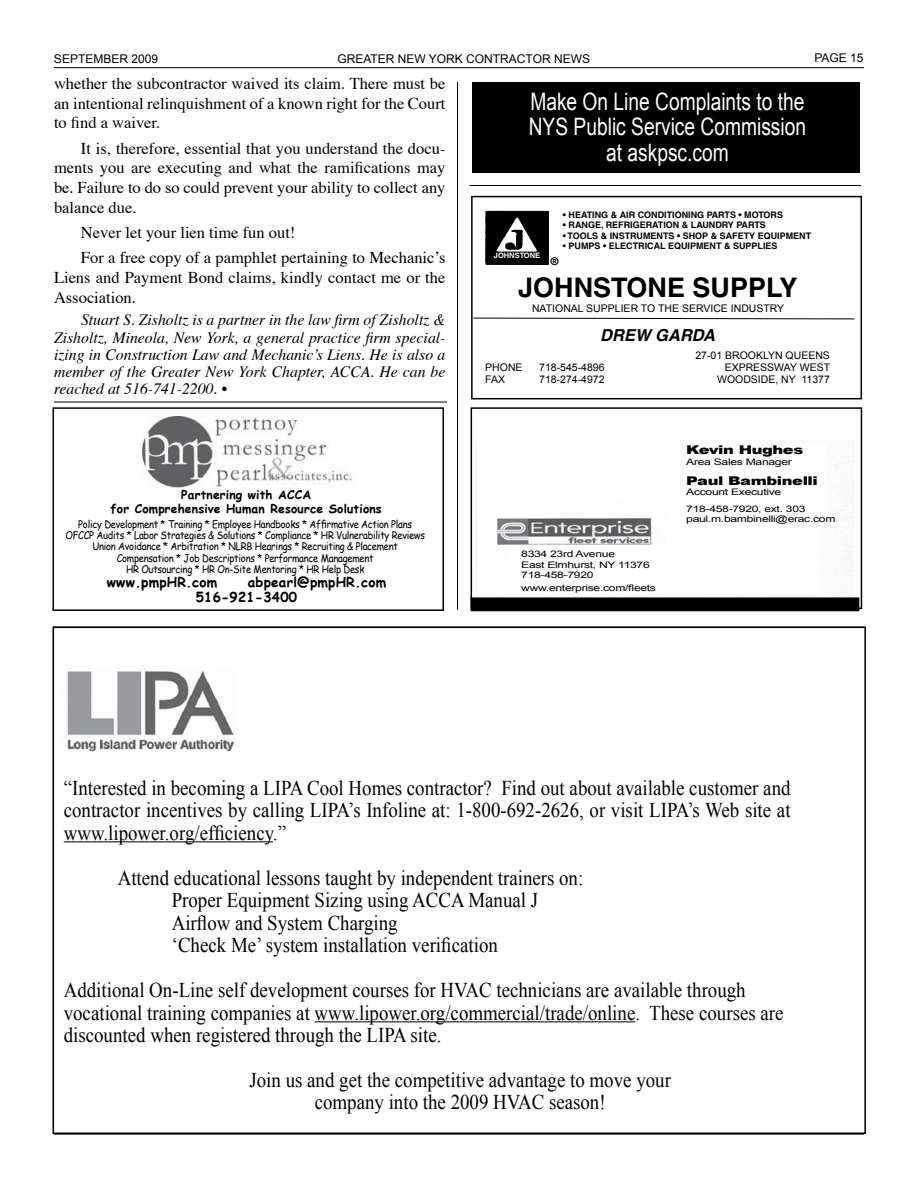
<style>
.page{position:relative;width:918px;height:1188px;background:#fff}
.page>*{position:absolute;margin:0;border:0;box-sizing:border-box;transform-origin:0 0}
.t1{font:700 27px "Helvetica";color:#000}
.t2{font:24px/25.5px "Arial";color:#fff;text-align:center;scale:.8 1}
.t3{font:21px/22.5px "Times New Roman";color:#000;scale:.9 1}
.t4{font:16.5px/19.8px "Times";color:#000;text-align:justify}
.t5{font:italic 700 16.5px "Helvetica";color:#000}
.t6{font:italic 15.75px/17.2px "Times";color:#000;text-align:justify}
.t7{font:700 13.5px/15px "Comic Sans MS";letter-spacing:.015em;color:#000}
.t8{font:700 12px/13.5px "Comic Sans MS";letter-spacing:.015em;color:#000;text-align:center}
.t9{font:12px "Arial";color:#000}
.t10{font:900 12px "Arial";letter-spacing:-.025em;color:#000;scale:1.35 1}
.t11{font:10.5px/11.2px "Comic Sans MS";letter-spacing:-.025em;color:#000;text-align:center;scale:.9 1}
.t12{font:10.5px/12px "Arial";color:#000;text-align:right}
.t13{font:700 10.5px "Helvetica";color:#000}
.t14{font:9px/10.8px "Arial";letter-spacing:-.025em;color:#000;scale:1.35 1}
.t15{font:700 9px "Helvetica";color:#000}
.t16{font:700 7.5px "Helvetica";color:#fff}
</style>
<div class="page">
<hr style="left:54px;top:67px;width:810px;height:1px;background:#000">
<hr style="left:54px;top:1134px;width:810px;height:1px;background:#000">
<div style="left:471px;top:196px;width:391px;height:203px;border:2px solid #000"></div>
<img style="left:485px;top:210px;width:64px;height:55px">
<div style="left:486px;top:211px;width:63px;height:54px;border:6px solid #000"></div>
<div style="left:489px;top:254px;width:54px;height:8px;background:#000"></div>
<svg style="left:528px;top:244px;width:5px;height:4px"></svg>
<svg style="left:473px;top:318px;width:382px;height:1px"></svg>
<hr style="left:470px;top:185px;width:391px;height:1px;background:#000">
<div style="left:52px;top:407px;width:392px;height:204px;border:2px solid #000"></div>
<img style="left:142px;top:416px;width:210px;height:71px">
<div style="left:471px;top:407px;width:391px;height:202px;border:2px solid #000"></div>
<img style="left:475px;top:441px;width:378px;height:156px">
<div style="left:471px;top:598px;width:388px;height:13px;background:#000"></div>
<div style="left:471px;top:597px;width:388px;height:14px;border:2px solid #000"></div>
<div style="left:667px;top:508px;width:152px;height:85px;background:#fff"></div>
<div style="left:508px;top:546px;width:160px;height:48px;background:#fff"></div>
<div style="left:679px;top:444px;width:147px;height:81px;background:#fff"></div>
<div style="left:472px;top:82px;width:388px;height:91px;background:#000"></div>
<hr style="left:457px;top:82px;width:1px;height:528px;background:#000">
<img style="left:67px;top:671px;width:167px;height:81px">
<hr style="left:64px;top:841px;width:209px;height:1px;background:#000">
<hr style="left:315px;top:1021px;width:320px;height:1px;background:#000">
<hr style="left:54px;top:402px;width:393px;height:1px;background:#000">
<p class="t9" style="left:54px;top:52px;width:106px">SEPTEMBER 2009</p>
<p class="t9" style="left:337px;top:52px;width:254px">GREATER NEW YORK CONTRACTOR NEWS</p>
<p class="t9" style="left:814px;top:51px;width:51px">PAGE 15</p>
<p class="t4" style="left:54px;top:72px;width:393px">whether the subcontractor waived its claim. There must be an intentional relinquishment of a known right for the Court to find a waiver.</p>
<p class="t4" style="left:54px;top:137px;width:393px;text-indent:27px">It is, therefore, essential that you understand the docu&shy;ments you are executing and what the ramifications may be. Failure to do so could prevent your ability to collect any balance due.</p>
<p class="t4" style="left:81px;top:219px;width:366px;line-height:25.2px">Never let your lien time fun out!<br>For a free copy of a pamphlet pertaining to Mechanic’s</p>
<p class="t4" style="left:54px;top:266px;width:393px">Liens and Payment Bond claims, kindly contact me or the<br>Association.</p>
<p class="t6" style="left:54px;top:310px;width:393px;text-indent:27px">Stuart S. Zisholtz is a partner in the law firm of Zisholtz &amp; Zisholtz, Mineola, New York, a general practice firm special&shy;izing in Construction Law and Mechanic’s Liens. He is also a member of the Greater New York Chapter, ACCA. He can be reached at 516-741-2200. •</p>
<p class="t8" style="left:111px;top:488px;width:273px">Partnering with ACCA<br>for Comprehensive Human Resource Solutions</p>
<p class="t11" style="left:65px;top:518px;width:401px">Policy Development * Training * Employee Handbooks * Affirmative Action Plans OFCCP Audits * Labor Strategies &amp; Solutions * Compliance * HR Vulnerability Reviews Union Avoidance * Arbitration * NLRB Hearings * Recruiting &amp; Placement Compensation * Job Descriptions * Performance Management<br>HR Outsourcing * HR On-Site Mentoring * HR Help Desk</p>
<p class="t7" style="left:196px;top:574px;width:192px;text-indent:52px">abpearl@pmpHR.com<br>516-921-3400</p>
<p class="t7" style="left:107px;top:574px;width:112px">www.pmpHR.com</p>
<p class="t2" style="left:529px;top:89px;width:348px">Make On Line Complaints to the<br>NYS Public Service Commission at askpsc.com</p>
<p class="t16" style="left:494px;top:251px;width:48px">JOHNSTONE</p>
<p class="t15" style="left:563px;top:209px;width:222px">• HEATING &amp; AIR CONDITIONING PARTS • MOTORS</p>
<p class="t15" style="left:563px;top:220px;width:205px">• RANGE, REFRIGERATION &amp; LAUNDRY PARTS</p>
<p class="t15" style="left:563px;top:230px;width:250px">• TOOLS &amp; INSTRUMENTS • SHOP &amp; SAFETY EQUIPMENT</p>
<p class="t15" style="left:563px;top:241px;width:216px">• PUMPS • ELECTRICAL EQUIPMENT &amp; SUPPLIES</p>
<p class="t13" style="left:551px;top:255px;width:9px">®</p>
<p class="t1" style="left:518px;top:271px;width:281px">JOHNSTONE SUPPLY</p>
<p class="t12" style="left:532px;top:303px;width:254px">NATIONAL SUPPLIER TO THE SERVICE INDUSTRY</p>
<p class="t5" style="left:600px;top:325px;width:116px">DREW GARDA</p>
<p class="t12" style="left:485px;top:361px;width:39px">PHONE</p>
<p class="t12" style="left:539px;top:361px;width:67px">718-545-4896</p>
<p class="t12" style="left:485px;top:373px;width:21px">FAX</p>
<p class="t12" style="left:539px;top:373px;width:67px">718-274-4972</p>
<p class="t12" style="left:695px;top:349px;width:136px">27-01 BROOKLYN QUEENS<br>EXPRESSWAY WEST<br>WOODSIDE, NY 11377</p>
<p class="t14" style="left:521px;top:548px;width:97px">8334 23rd Avenue<br>East Elmhurst, NY 11376<br>718-458-7920</p>
<p class="t14" style="left:521px;top:583px;width:101px">www.enterprise.com/fleets</p>
<p class="t10" style="left:686px;top:443px;width:88px">Kevin Hughes</p>
<p class="t14" style="left:686px;top:456px;width:80px">Area Sales Manager</p>
<p class="t10" style="left:686px;top:474px;width:99px">Paul Bambinelli</p>
<p class="t14" style="left:686px;top:484px;width:90px;line-height:16.2px">Account Executive<br>718-458-7920, ext. 303</p>
<p class="t14" style="left:686px;top:514px;width:112px">paul.m.bambinelli@erac.com</p>
<p class="t3" style="left:64px;top:776px;width:809px;text-align:justify">“Interested in becoming a LIPA Cool Homes contractor? Find out about available customer and contractor incentives by calling LIPA’s Infoline at: 1-800-692-2626, or visit LIPA’s Web site at www.lipower.org/efficiency.”</p>
<p class="t3" style="left:172px;top:866px;width:459px;text-indent:-54px">Attend educational lessons taught by independent trainers on:<br>Proper Equipment Sizing using ACCA Manual J Airflow and System Charging<br>‘Check Me’ system installation verification</p>
<p class="t3" style="left:64px;top:978px;width:801px">Additional On-Line self development courses for HVAC technicians are available through vocational training companies at www.lipower.org/commercial/trade/online. These courses are discounted when registered through the LIPA site.</p>
<p class="t3" style="left:249px;top:1068px;width:470px;text-align:center">Join us and get the competitive advantage to move your company into the 2009 HVAC season!</p>
</div>
